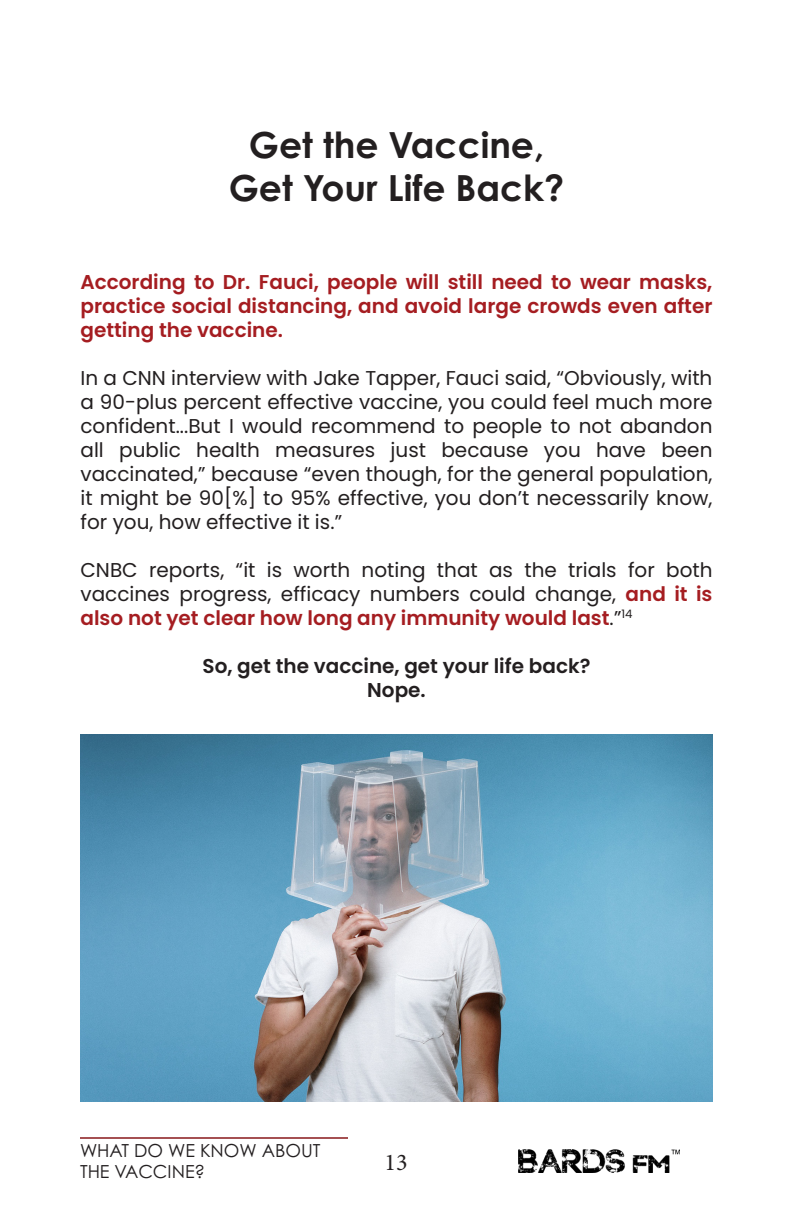
<style>
.page{position:relative;width:792px;height:1224px;background:#fff}
.page>*{position:absolute;margin:0;border:0;box-sizing:border-box;transform-origin:0 0}
.t1{font:700 36px/43.2px "Century Gothic Pro";color:#231f20;text-align:center}
.t2{font:24px "Minion Pro";color:#231f20}
.t3{font:20px/24px "Poppins";color:#231f20;text-align:justify}
.t4{font:600 20px/24px "Poppins";color:#a51d21;text-align:justify}
.t5{font:600 20px/24px "Poppins";color:#231f20;text-align:center}
.t6{font:18px/21.6px "Century Gothic Pro";color:#231f20}
.s1{font-weight:600;color:#a51d21}
</style>
<div class="page">
<img style="left:519px;top:1150px;width:160px;height:22px">
<hr style="left:80px;top:1137px;width:268px;height:2px;background:#88171a">
<img style="left:80px;top:734px;width:632px;height:368px">
<h1 class="t1" style="left:229px;top:123px;width:337px">Get the Vaccine,<br>Get Your Life Back?</h1>
<p class="t4" style="left:80px;top:270px;width:634px">According to Dr. Fauci, people will still need to wear masks, practice social distancing, and avoid large crowds even after getting the vaccine.</p>
<p class="t3" style="left:80px;top:366px;width:634px">In a CNN interview with Jake Tapper, Fauci said, “Obviously, with a 90-plus percent effective vaccine, you could feel much more confident...But I would recommend to people to not abandon all public health measures just because you have been vaccinated,” because “even though, for the general population, it might be 90[%] to 95% effective, you don’t necessarily know, for you, how effective it is.”</p>
<p class="t3" style="left:80px;top:558px;width:634px">CNBC reports, “it is worth noting that as the trials for both vaccines progress, efficacy numbers could change, <span class="s1">and it is also not yet clear how long any immunity would last</span>.”<sup>14</sup></p>
<p class="t5" style="left:203px;top:654px;width:389px">So, get the vaccine, get your life back?<br>Nope.</p>
<p class="t6" style="left:80px;top:1139px;width:242px">WHAT DO WE KNOW ABOUT<br>THE VACCINE?</p>
<p class="t2" style="left:384px;top:1146px;width:25px">13</p>
</div>
